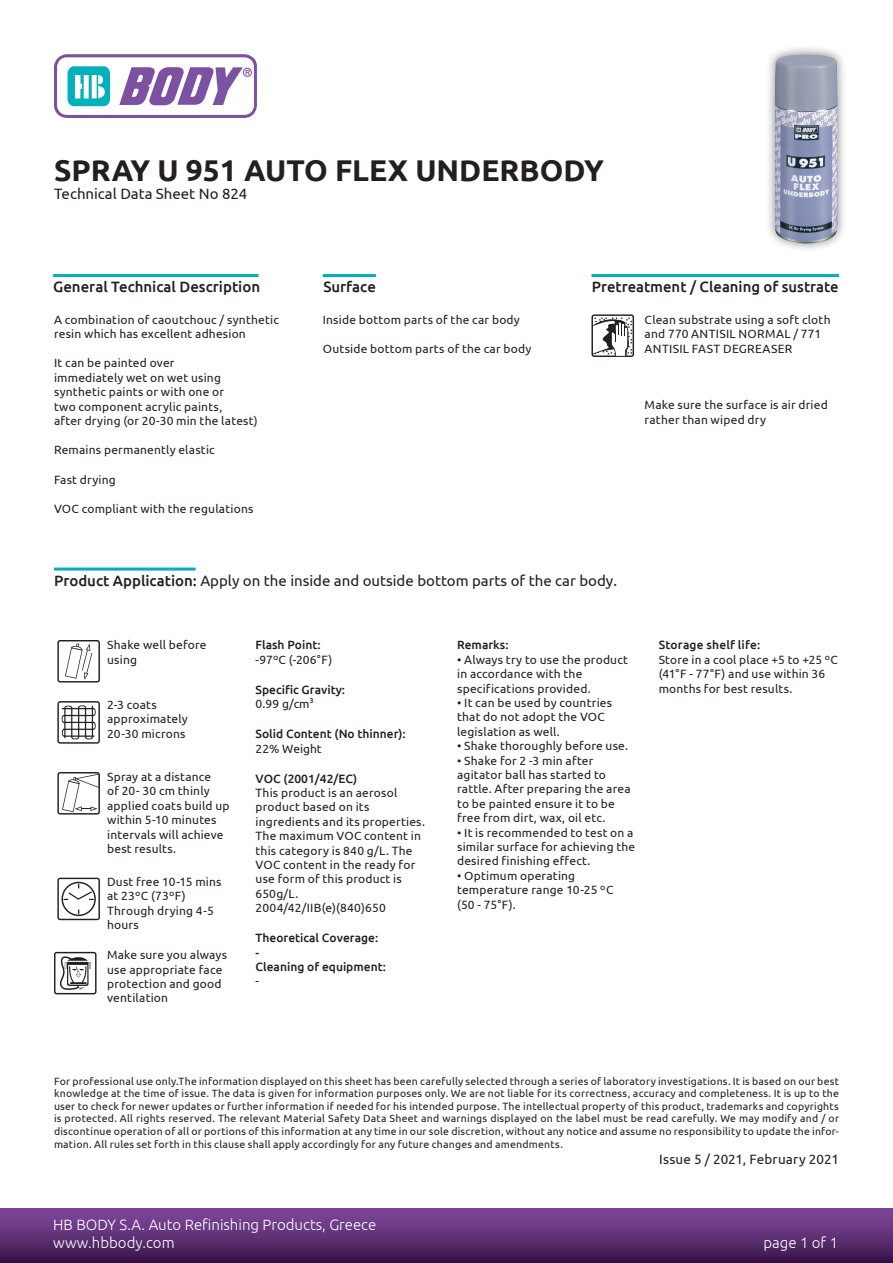
<style>
.page{position:relative;width:893px;height:1263px;background:#fff}
.page>*{position:absolute;margin:0;border:0;box-sizing:border-box;transform-origin:0 0}
.t1{font:700 30px "Ubuntu";color:#231f20}
.t2{font:15px "Ubuntu";color:#231f20}
.t3{font:500 15px "Ubuntu";color:#231f20}
.t4{font:300 15px "Ubuntu";color:#fff}
.t5{font:13.5px "Ubuntu";letter-spacing:.01em;color:#231f20}
.t6{font:12px/14.4px "Ubuntu";letter-spacing:.015em;color:#231f20}
.t7{font:500 12px "Ubuntu";color:#231f20}
.t8{font:10.5px/12.6px "Ubuntu";letter-spacing:.02em;color:#231f20;text-align:justify}
.s1{font-weight:500}
</style>
<div class="page">
<svg style="left:54px;top:54px;width:203px;height:64px"></svg>
<hr style="left:53px;top:274px;width:206px;height:3px;background:#00b0be">
<hr style="left:323px;top:274px;width:53px;height:3px;background:#00b0be">
<hr style="left:591px;top:274px;width:248px;height:3px;background:#00b0be">
<svg style="left:591px;top:314px;width:43px;height:43px"></svg>
<hr style="left:54px;top:568px;width:142px;height:3px;background:#00b0be">
<svg style="left:54px;top:952px;width:43px;height:42px"></svg>
<svg style="left:57px;top:878px;width:43px;height:42px"></svg>
<svg style="left:57px;top:772px;width:43px;height:42px"></svg>
<svg style="left:57px;top:640px;width:43px;height:42px"></svg>
<svg style="left:57px;top:701px;width:43px;height:43px"></svg>
<div style="left:0;top:1209px;width:893px;height:54px;background:linear-gradient(to bottom,#834b9e,#38154c)"></div>
<div style="left:765px;top:45px;width:82px;height:208px;background:#231f20;opacity:.5"></div>
<img style="left:774px;top:54px;width:64px;height:189px">
<p class="t1" style="left:54px;top:152px;width:551px">SPRAY U 951 AUTO FLEX UNDERBODY</p>
<p class="t2" style="left:54px;top:185px;width:195px">Technical Data Sheet No 824</p>
<p class="t3" style="left:53px;top:277px;width:209px">General Technical Description</p>
<p class="t3" style="left:323px;top:277px;width:54px">Surface</p>
<p class="t3" style="left:592px;top:277px;width:248px">Pretreatment / Cleaning of sustrate</p>
<p class="t6" style="left:54px;top:312px;width:226px">A combination of caoutchouc / synthetic resin which has excellent adhesion</p>
<p class="t6" style="left:54px;top:356px;width:122px">It can be painted over</p>
<p class="t6" style="left:54px;top:370px;width:168px">immediately wet on wet using</p>
<p class="t6" style="left:54px;top:384px;width:172px">synthetic paints or with one or</p>
<p class="t6" style="left:54px;top:399px;width:170px">two component acrylic paints,</p>
<p class="t6" style="left:54px;top:413px;width:205px">after drying (or 20-30 min the latest)</p>
<p class="t6" style="left:54px;top:442px;width:162px">Remains permanently elastic</p>
<p class="t6" style="left:54px;top:472px;width:63px">Fast drying</p>
<p class="t6" style="left:54px;top:501px;width:201px">VOC compliant with the regulations</p>
<p class="t6" style="left:323px;top:312px;width:199px">Inside bottom parts of the car body</p>
<p class="t6" style="left:323px;top:341px;width:210px">Outside bottom parts of the car body</p>
<p class="t6" style="left:645px;top:312px;width:187px">Clean substrate using a soft cloth and 770 ANTISIL NORMAL / 771<br>ANTISIL FAST DEGREASER</p>
<p class="t6" style="left:645px;top:398px;width:185px">Make sure the surface is air dried rather than wiped dry</p>
<p class="t2" style="left:54px;top:571px;width:564px"><span class="s1">Product Application:</span> Apply on the inside and outside bottom parts of the car body.</p>
<p class="t6" style="left:107px;top:637px;width:101px">Shake well before using</p>
<p class="t6" style="left:107px;top:697px;width:51px">2-3 coats</p>
<p class="t6" style="left:107px;top:711px;width:82px">approximately</p>
<p class="t6" style="left:107px;top:726px;width:80px">20-30 microns</p>
<p class="t6" style="left:107px;top:769px;width:124px">Spray at a distance<br>of 20- 30 cm thinly applied coats build up within 5-10 minutes intervals will achieve best results.</p>
<p class="t6" style="left:107px;top:874px;width:116px">Dust free 10-15 mins at 23ºC (73ºF)</p>
<p class="t6" style="left:107px;top:903px;width:108px">Through drying 4-5 hours</p>
<p class="t6" style="left:107px;top:947px;width:122px">Make sure you always use appropriate face protection and good ventilation</p>
<p class="t7" style="left:256px;top:637px;width:67px">Flash Point:</p>
<p class="t6" style="left:256px;top:652px;width:78px">-97ºC (-206°F)</p>
<p class="t7" style="left:256px;top:682px;width:91px">Specific Gravity:</p>
<p class="t6" style="left:256px;top:696px;width:60px">0.99 g/cm3</p>
<p class="t7" style="left:256px;top:726px;width:152px">Solid Content (No thinner):</p>
<p class="t6" style="left:256px;top:741px;width:68px">22% Weight</p>
<p class="t7" style="left:256px;top:771px;width:103px">VOC (2001/42/EC)</p>
<p class="t6" style="left:256px;top:785px;width:143px">This product is an aerosol</p>
<p class="t6" style="left:256px;top:799px;width:116px">product based on its</p>
<p class="t6" style="left:256px;top:814px;width:171px">ingredients and its properties.<br>The maximum VOC content in this category is 840 g/L. The<br>VOC content in the ready for use form of this product is<br>650g/L.<br>2004/42/IIB(e)(840)650</p>
<p class="t7" style="left:256px;top:930px;width:124px">Theoretical Coverage:</p>
<p class="t7" style="left:256px;top:945px;width:5px">-</p>
<p class="t7" style="left:256px;top:959px;width:132px">Cleaning of equipment:</p>
<p class="t6" style="left:256px;top:973px;width:5px">-</p>
<p class="t7" style="left:457px;top:637px;width:53px">Remarks:</p>
<p class="t6" style="left:457px;top:652px;width:172px">• Always try to use the product in accordance with the</p>
<p class="t6" style="left:457px;top:681px;width:135px">specifications provided.</p>
<p class="t6" style="left:457px;top:695px;width:157px">• It can be used by countries that do not adopt the VOC</p>
<p class="t6" style="left:457px;top:724px;width:104px">legislation as well.</p>
<p class="t6" style="left:457px;top:738px;width:173px">• Shake thoroughly before use.</p>
<p class="t6" style="left:457px;top:753px;width:175px">• Shake for 2 -3 min after agitator ball has started to rattle. After preparing the area to be painted ensure it to be free from dirt, wax, oil etc.</p>
<p class="t6" style="left:457px;top:825px;width:180px">• It is recommended to test on a similar surface for achieving the desired finishing effect.</p>
<p class="t6" style="left:457px;top:868px;width:120px">• Optimum operating</p>
<p class="t6" style="left:457px;top:882px;width:158px">temperature range 10-25 ºC (50 - 75°F).</p>
<p class="t7" style="left:659px;top:637px;width:103px">Storage shelf life:</p>
<p class="t6" style="left:659px;top:652px;width:181px">Store in a cool place +5 to +25 ºC (41°F - 77°F) and use within 36 months for best results.</p>
<p class="t8" style="left:54px;top:1074px;width:786px">For professional use only.The information displayed on this sheet has been carefully selected through a series of laboratory investigations. It is based on our best knowledge at the time of issue. The data is given for information purposes only. We are not liable for its correctness, accuracy and completeness. It is up to the user to check for newer updates or further information if needed for his intended purpose. The intellectual property of this product, trademarks and copyrights is protected. All rights reserved. The relevant Material Safety Data Sheet and warnings displayed on the label must be read carefully. We may modify and / or discontinue operation of all or portions of this information at any time in our sole discretion, without any notice and assume no responsibility to update the infor&shy;mation. All rules set forth in this clause shall apply accordingly for any future changes and amendments.</p>
<p class="t5" style="left:659px;top:1151px;width:181px">Issue 5 / 2021, February 2021</p>
<p class="t4" style="left:53px;top:1216px;width:325px">HB BODY S.A. Auto Refinishing Products, Greece</p>
<p class="t4" style="left:53px;top:1234px;width:123px">www.hbbody.com</p>
<p class="t4" style="left:763px;top:1234px;width:76px">page 1 of 1</p>
</div>
